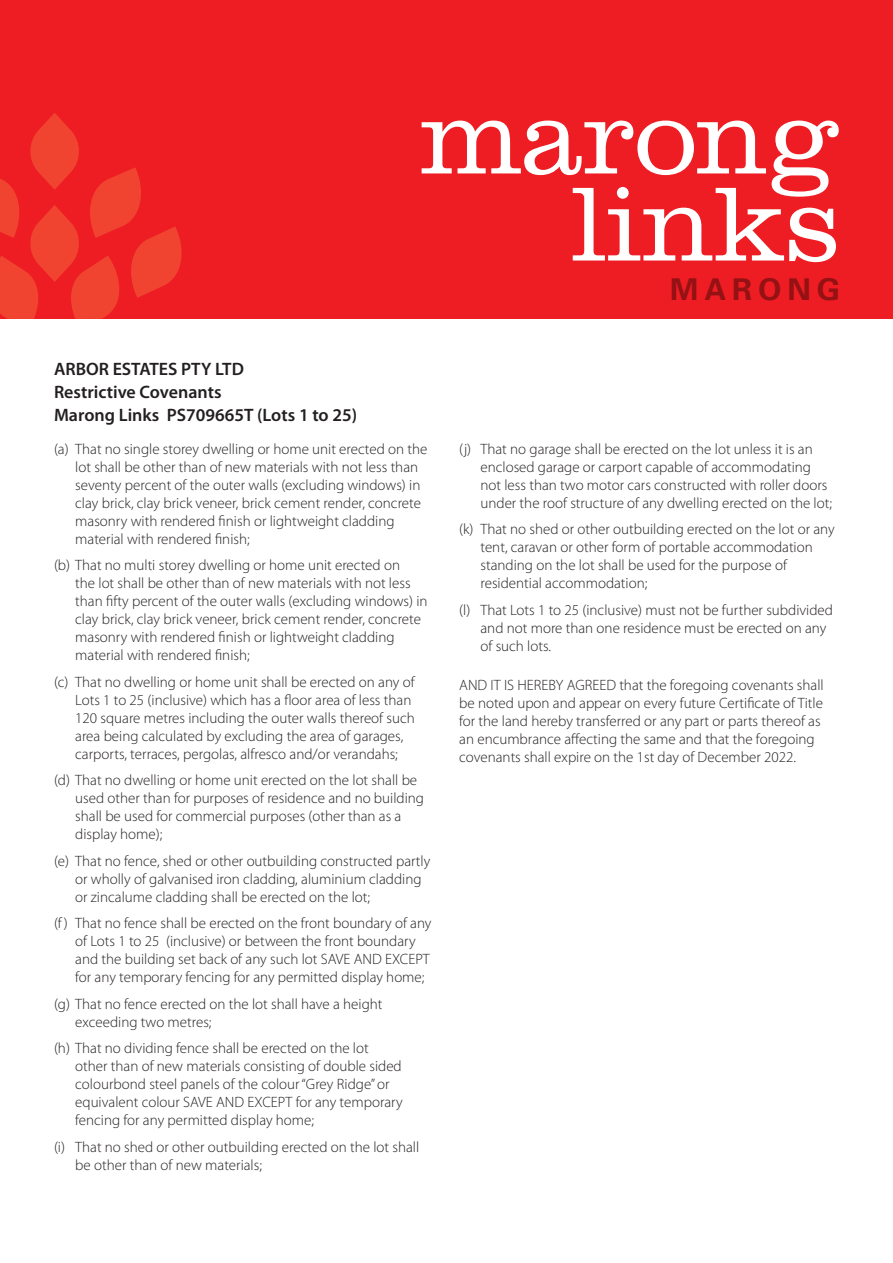
<style>
.page{position:relative;width:893px;height:1263px;background:#fff}
.page>*{position:absolute;margin:0;border:0;box-sizing:border-box;transform-origin:0 0}
.t1{font:300 109.5px/87px "Clarendon";letter-spacing:-.01em;color:#fff;text-align:right}
.t2{font:700 30px "Univers";letter-spacing:.2em;color:#941114}
.t3{font:600 18px/23px "Myriad Pro";color:#231f20}
.t4{font:300 15px/18px "Myriad Pro";color:#231f20}
</style>
<div class="page">
<div style="left:0;top:0;width:893px;height:319px;background:#ee1d23"></div>
<svg style="left:0;top:113px;width:182px;height:206px"></svg>
<h1 class="t1" style="left:419px;top:92px;width:422px">marong links</h1>
<h2 class="t2" style="left:670px;top:270px;width:172px">MARONG</h2>
<p class="t3" style="left:54px;top:357px;width:305px">ARBOR ESTATES PTY LTD<br>Restrictive Covenants<br>Marong Links PS709665T (Lots 1 to 25)</p>
<p class="t4" style="left:75px;top:439px;width:354px;text-indent:-21px">(a) That no single storey dwelling or home unit erected on the lot shall be other than of new materials with not less than seventy percent of the outer walls (excluding windows) in clay brick, clay brick veneer, brick cement render, concrete masonry with rendered finish or lightweight cladding material with rendered finish;</p>
<p class="t4" style="left:75px;top:556px;width:354px;text-indent:-21px">(b) That no multi storey dwelling or home unit erected on<br>the lot shall be other than of new materials with not less than fifty percent of the outer walls (excluding windows) in clay brick, clay brick veneer, brick cement render, concrete masonry with rendered finish or lightweight cladding material with rendered finish;</p>
<p class="t4" style="left:75px;top:672px;width:341px;text-indent:-21px">(c) That no dwelling or home unit shall be erected on any of Lots 1 to 25 (inclusive) which has a floor area of less than 120 square metres including the outer walls thereof such area being calculated by excluding the area of garages, carports, terraces, pergolas, alfresco and/or verandahs;</p>
<p class="t4" style="left:75px;top:771px;width:350px;text-indent:-21px">(d) That no dwelling or home unit erected on the lot shall be used other than for purposes of residence and no building shall be used for commercial purposes (other than as a display home);</p>
<p class="t4" style="left:75px;top:851px;width:357px;text-indent:-21px">(e) That no fence, shed or other outbuilding constructed partly or wholly of galvanised iron cladding, aluminium cladding or zincalume cladding shall be erected on the lot;</p>
<p class="t4" style="left:75px;top:914px;width:358px;text-indent:-21px">(f ) That no fence shall be erected on the front boundary of any of Lots 1 to 25 (inclusive) or between the front boundary and the building set back of any such lot SAVE AND EXCEPT for any temporary fencing for any permitted display home;</p>
<p class="t4" style="left:75px;top:994px;width:309px;text-indent:-21px">(g) That no fence erected on the lot shall have a height exceeding two metres;</p>
<p class="t4" style="left:75px;top:1039px;width:329px;text-indent:-21px">(h) That no dividing fence shall be erected on the lot other than of new materials consisting of double sided colourbond steel panels of the colour “Grey Ridge” or equivalent colour SAVE AND EXCEPT for any temporary fencing for any permitted display home;</p>
<p class="t4" style="left:75px;top:1137px;width:345px;text-indent:-21px">(i) That no shed or other outbuilding erected on the lot shall be other than of new materials;</p>
<p class="t4" style="left:480px;top:439px;width:353px;text-indent:-21px">(j) That no garage shall be erected on the lot unless it is an enclosed garage or carport capable of accommodating not less than two motor cars constructed with roller doors under the roof structure of any dwelling erected on the lot;</p>
<p class="t4" style="left:480px;top:520px;width:356px;text-indent:-21px">(k) That no shed or other outbuilding erected on the lot or any tent, caravan or other form of portable accommodation standing on the lot shall be used for the purpose of residential accommodation;</p>
<p class="t4" style="left:480px;top:600px;width:354px;text-indent:-21px">(l) That Lots 1 to 25 (inclusive) must not be further subdivided and not more than one residence must be erected on any of such lots.</p>
<p class="t4" style="left:459px;top:676px;width:366px">AND IT IS HEREBY AGREED that the foregoing covenants shall be noted upon and appear on every future Certificate of Title for the land hereby transferred or any part or parts thereof as an encumbrance affecting the same and that the foregoing covenants shall expire on the 1st day of December 2022.</p>
</div>
